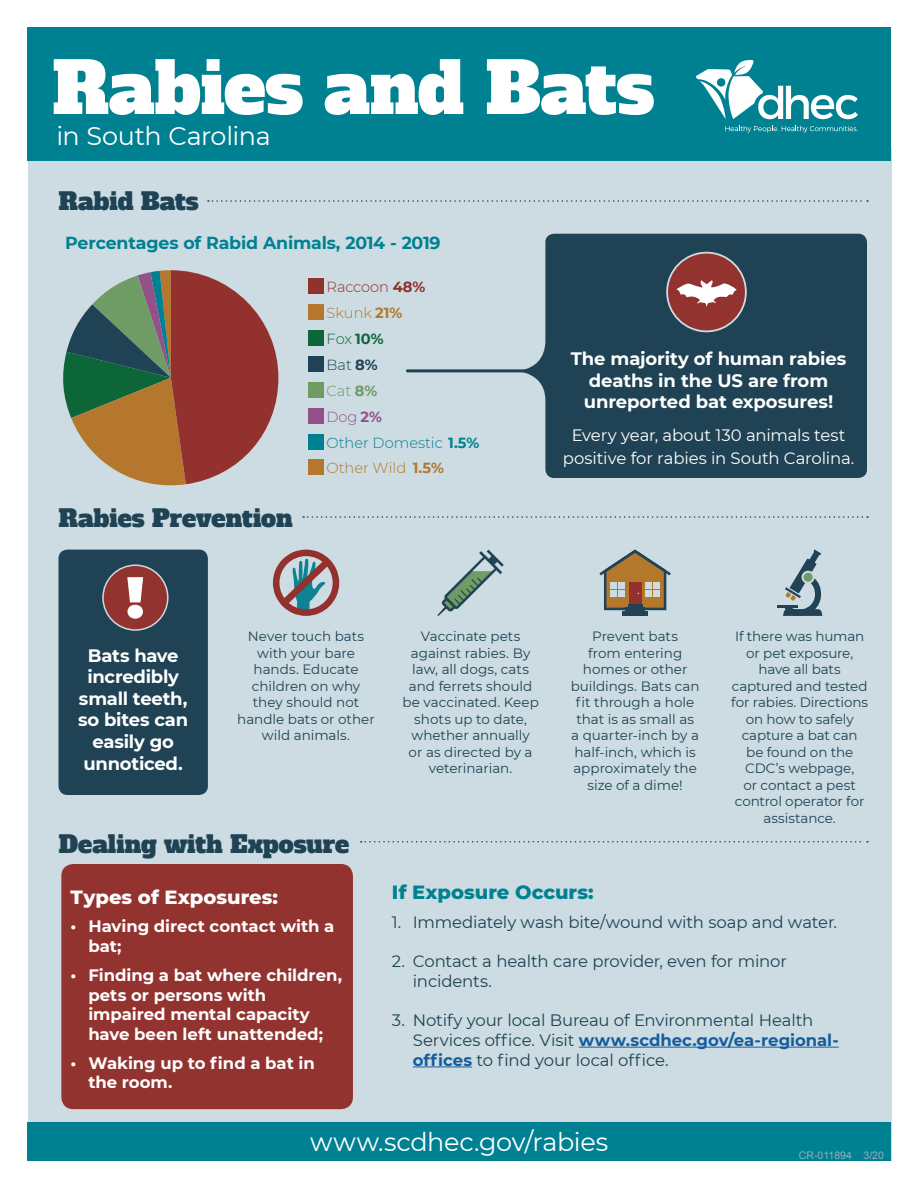
<style>
.page{position:relative;width:918px;height:1188px;background:#fff}
.page>*{position:absolute;margin:0;border:0;box-sizing:border-box;transform-origin:0 0}
.t1{font:70.5px "Alfa Slab One";letter-spacing:-.005em;color:#fff}
.t2{font:900 58.5px "Montserrat";color:#fff}
.t3{font:25.5px "Montserrat";letter-spacing:-.015em;color:#fff}
.Headers_1{font:24px "Alfa Slab One";color:#1f4254}
.Headers_2{font:800 19.5px "Montserrat";color:#fff}
.Headers_2-2{font:800 19.5px "Montserrat";color:#008192}
.t4{font:700 18px/21.6px "Montserrat";letter-spacing:-.01em;color:#fff;text-align:center}
.t5{font:700 17.4px "Montserrat";letter-spacing:-.01em;color:#008192}
.t6{font:16.5px/19.8px "Montserrat";letter-spacing:-.01em;color:#1f4254}
.t7{font:700 16.5px/19.8px "Montserrat";color:#fff}
.t8{font:16.5px/22.5px "Montserrat";letter-spacing:-.01em;color:#fff;text-align:center}
.t9{font:300 14.7px/26px "Montserrat";color:#008192}
.t10{font:300 14.7px "Montserrat";color:#b5772d}
.t11{font:13.5px/16.5px "Montserrat";letter-spacing:-.005em;color:#1f4254;text-align:center}
.t12{font:10.5px "Arial";color:#8cb2be}
.s1{color:#92312e}
.s2{font-weight:700;color:#92312e}
.s3{color:#b5772d}
.s4{font-weight:700;color:#b5772d}
.s5{color:#0c6638}
.s6{font-weight:700;color:#0c6638}
.s7{color:#1f4254}
.s8{font-weight:700;color:#1f4254}
.s9{color:#6e9c64}
.s10{font-weight:700;color:#6e9c64}
.s11{color:#925289}
.s12{font-weight:700;color:#925289}
.s13{font-weight:700}
.s14{font-weight:700;color:#175d9e}
</style>
<div class="page">
<div style="left:28px;top:148px;width:864px;height:1013px;background:#ccdce2"></div>
<div style="left:27px;top:27px;width:864px;height:134px;background:#008192"></div>
<svg style="left:499px;top:234px;width:368px;height:244px;background:#355666"></svg>
<div style="left:309px;top:305px;width:15px;height:15px;background:#b5772d"></div>
<div style="left:309px;top:331px;width:15px;height:15px;background:#0c6638"></div>
<div style="left:309px;top:357px;width:15px;height:15px;background:#1f4254"></div>
<div style="left:309px;top:383px;width:15px;height:15px;background:#6e9c64"></div>
<div style="left:309px;top:409px;width:15px;height:15px;background:#925289"></div>
<div style="left:309px;top:435px;width:15px;height:15px;background:#008192"></div>
<div style="left:309px;top:459px;width:15px;height:16px;background:#b5772d"></div>
<svg style="left:63px;top:270px;width:215px;height:216px"></svg>
<div style="left:309px;top:279px;width:15px;height:15px;background:#92312e"></div>
<div style="left:58px;top:550px;width:150px;height:245px;background:#1f4254;border-radius:9px"></div>
<svg style="left:273px;top:550px;width:66px;height:66px"></svg>
<svg style="left:438px;top:550px;width:66px;height:66px"></svg>
<div style="left:622px;top:611px;width:26px;height:5px;background:#214355"></div>
<svg style="left:599px;top:550px;width:72px;height:60px"></svg>
<hr style="left:625px;top:607px;width:20px;height:4px;background:#214355">
<hr style="left:777px;top:606px;width:21px;height:2px;background:#214355">
<svg style="left:783px;top:550px;width:39px;height:66px"></svg>
<svg style="left:696px;top:60px;width:162px;height:59px"></svg>
<svg style="left:725px;top:126px;width:133px;height:7px"></svg>
<hr style="left:407px;top:369px;width:132px;height:3px;background:#1f4254">
<div style="left:667px;top:253px;width:79px;height:78px;background:#92332f;border-radius:50%"></div>
<svg style="left:676px;top:280px;width:61px;height:26px"></svg>
<div style="left:666px;top:252px;width:81px;height:80px;border:2px solid #ccdce2;border-radius:50%"></div>
<svg style="left:208px;top:200px;width:660px;height:2px"></svg>
<svg style="left:303px;top:516px;width:565px;height:2px"></svg>
<svg style="left:361px;top:841px;width:507px;height:2px"></svg>
<div style="left:61px;top:864px;width:292px;height:245px;background:#92332f;border-radius:12px"></div>
<hr style="left:579px;top:1047px;width:260px;height:1px;background:#175d9e">
<hr style="left:413px;top:1067px;width:59px;height:1px;background:#175d9e">
<div style="left:27px;top:1123px;width:864px;height:38px;background:#008192"></div>
<div style="left:103px;top:565px;width:65px;height:65px;background:#92332f;border-radius:50%"></div>
<div style="left:102px;top:564px;width:67px;height:67px;border:2px solid #ccdce2;border-radius:50%"></div>
<p class="t1" style="left:52px;top:41px;width:604px">Rabies and Bats</p>
<p class="t3" style="left:56px;top:118px;width:216px">in South Carolina</p>
<p class="Headers_1" style="left:58px;top:185px;width:142px">Rabid Bats</p>
<p class="t5" style="left:65px;top:230px;width:377px">Percentages of Rabid Animals, 2014 - 2019</p>
<p class="t9" style="left:326px;top:273px;width:154px"><span class="s1">Raccoon</span> <span class="s2">48%<br></span><span class="s3">Skunk</span> <span class="s4">21%<br></span><span class="s5">Fox</span> <span class="s6">10%<br></span><span class="s7">Bat</span> <span class="s8">8%<br></span><span class="s9">Cat</span> <span class="s10">8%<br></span><span class="s11">Dog</span> <span class="s12">2%<br></span>Other Domestic <span class="s13">1.5%</span></p>
<p class="Headers_1" style="left:58px;top:502px;width:236px">Rabies Prevention</p>
<p class="t2" style="left:126px;top:553px;width:20px">!</p>
<p class="t10" style="left:326px;top:457px;width:119px">Other Wild <span class="s13">1.5%</span></p>
<p class="t4" style="left:571px;top:347px;width:277px">The majority of human rabies deaths in the US are from unreported bat exposures!</p>
<p class="t8" style="left:563px;top:424px;width:293px">Every year, about 130 animals test positive for rabies in South Carolina.</p>
<p class="t4" style="left:78px;top:643px;width:111px">Bats have incredibly small teeth, so bites can easily go unnoticed.</p>
<p class="t11" style="left:237px;top:628px;width:139px">Never touch bats with your bare hands. Educate children on why they should not handle bats or other wild animals.</p>
<p class="t11" style="left:402px;top:628px;width:138px">Vaccinate pets against rabies. By law, all dogs, cats and ferrets should be vaccinated. Keep shots up to date, whether annually<br>or as directed by a veterinarian.</p>
<p class="t11" style="left:571px;top:628px;width:130px">Prevent bats<br>from entering homes or other buildings. Bats can fit through a hole that is as small as a quarter-inch by a half-inch, which is approximately the size of a dime!</p>
<p class="t11" style="left:731px;top:628px;width:138px">If there was human or pet exposure, have all bats captured and tested for rabies. Directions on how to safely capture a bat can<br>be found on the<br>CDC’s webpage,<br>or contact a pest control operator for assistance.</p>
<p class="Headers_1" style="left:58px;top:828px;width:292px">Dealing with Exposure</p>
<p class="Headers_2" style="left:70px;top:882px;width:209px">Types of Exposures:</p>
<p class="t7" style="left:88px;top:916px;width:248px;text-indent:-18px">• Having direct contact with a bat;</p>
<p class="t7" style="left:88px;top:964px;width:255px;text-indent:-18px">• Finding a bat where children, pets or persons with impaired mental capacity have been left unattended;</p>
<p class="t7" style="left:88px;top:1052px;width:228px;text-indent:-18px">• Waking up to find a bat in the room.</p>
<p class="Headers_2-2" style="left:392px;top:878px;width:203px">If Exposure Occurs:</p>
<p class="t6" style="left:392px;top:911px;width:447px">1. Immediately wash bite/wound with soap and water.</p>
<p class="t6" style="left:413px;top:951px;width:376px;text-indent:-21px">2. Contact a health care provider, even for minor incidents.</p>
<p class="t6" style="left:413px;top:1010px;width:427px;text-indent:-21px">3. Notify your local Bureau of Environmental Health<br>Services office. Visit <span class="s14">www.scdhec.gov/ea-regional&shy;offices</span> to find your local office.</p>
<p class="t3" style="left:310px;top:1124px;width:300px">www.scdhec.gov/rabies</p>
<p class="t12" style="left:799px;top:1149px;width:87px">CR-011894 3/20</p>
</div>
